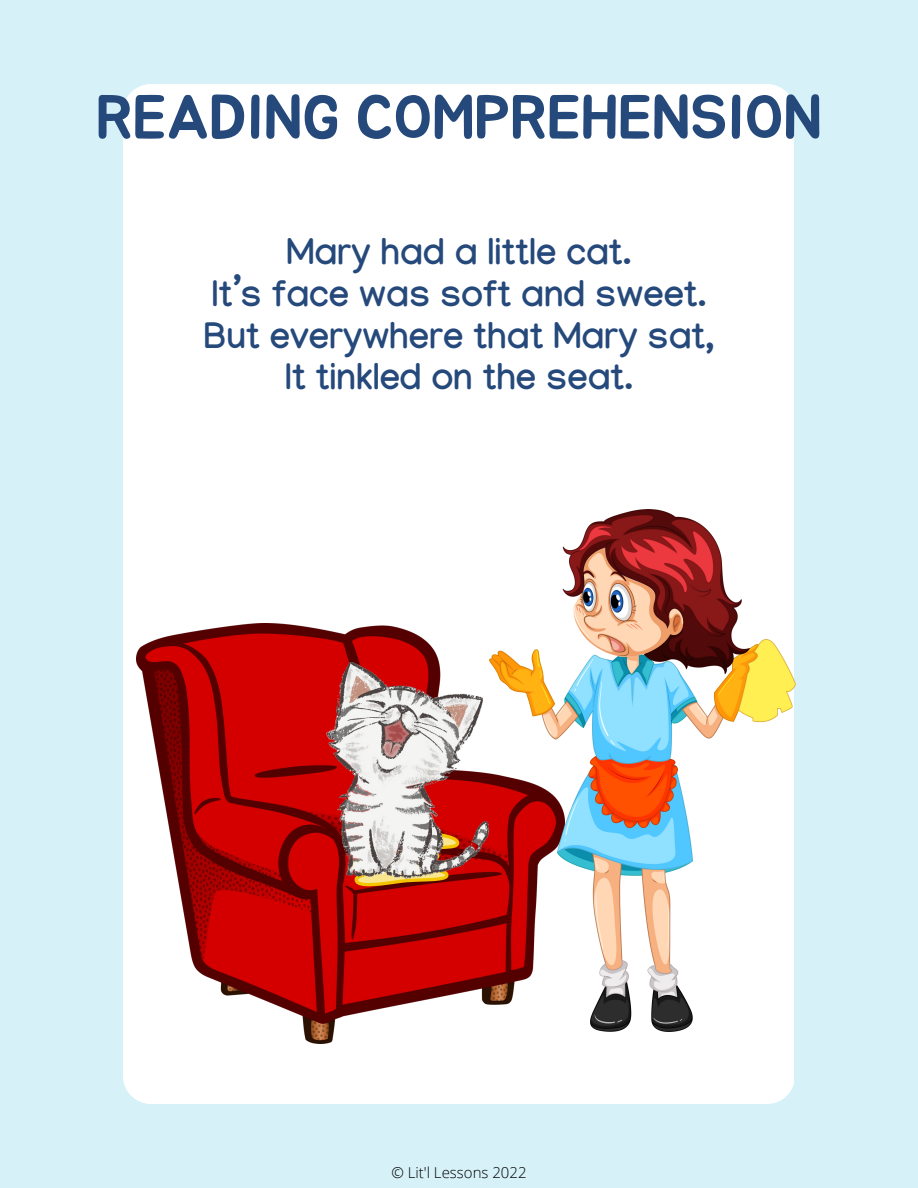
<style>
.page{position:relative;width:918px;height:1188px;background:#d6f2f8}
.page>*{position:absolute;margin:0;border:0;box-sizing:border-box;transform-origin:0 0}
.t1{font:61.35px "Jua";color:#25497b}
.t2{font:700 36.75px/41.7px "Manjari";color:#25497b;text-align:center}
.t3{font:300 15px "Open Sans";color:#000}
</style>
<div class="page">
<div style="left:123px;top:84px;width:671px;height:1020px;background:#fff;border-radius:28px"></div>
<img style="left:137px;top:623px;width:352px;height:420px">
<img style="left:489px;top:510px;width:306px;height:522px">
<svg style="left:350px;top:879px;width:109px;height:9px"></svg>
<img style="left:326px;top:663px;width:163px;height:216px">
<h1 class="t1" style="left:96px;top:89px;width:727px">READING COMPREHENSION</h1>
<p class="t2" style="left:204px;top:238px;width:512px">Mary had a little cat.<br>It’s face was soft and sweet.<br>But everywhere that Mary sat,<br>It tinkled on the seat.</p>
<p class="t3" style="left:391px;top:1162px;width:137px">© Lit'l Lessons 2022</p>
</div>
